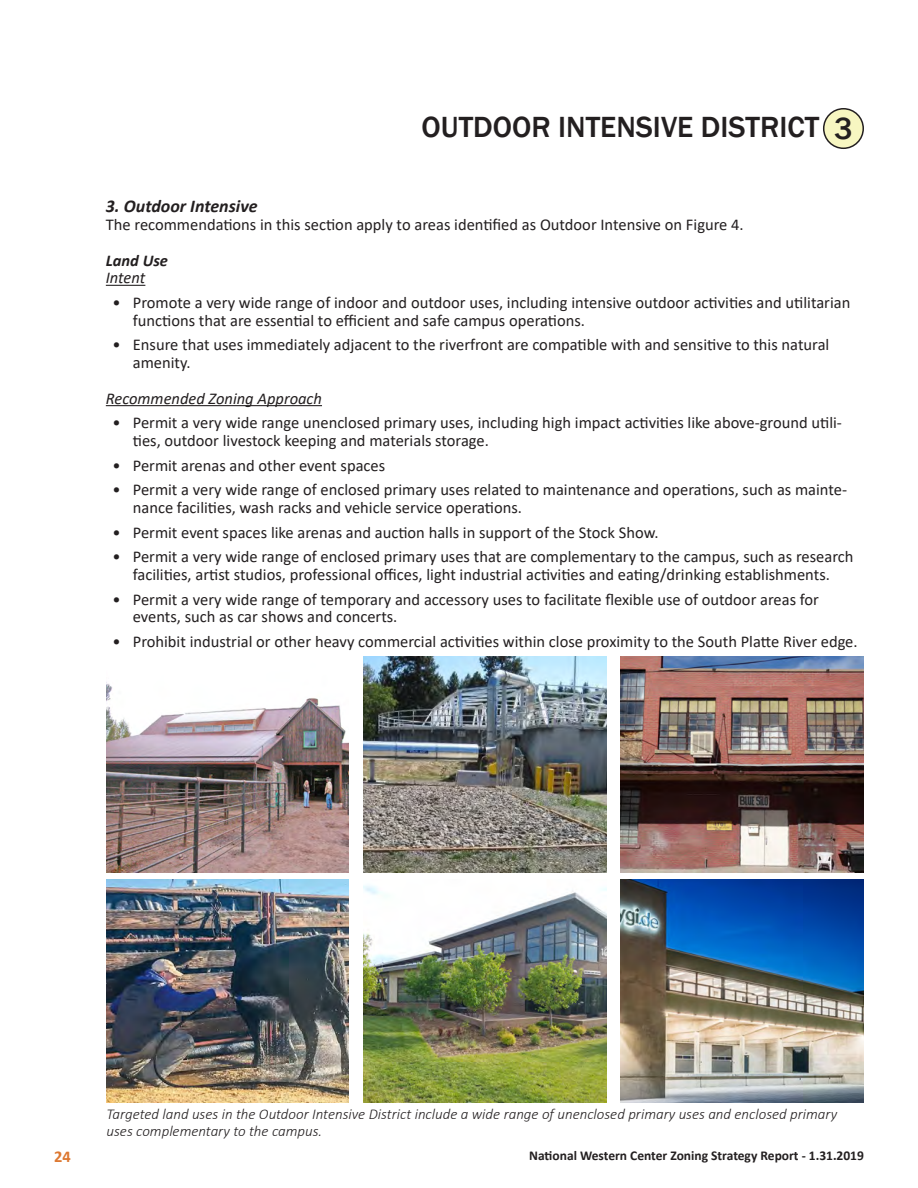
<style>
.page{position:relative;width:918px;height:1188px;background:#fff}
.page>*{position:absolute;margin:0;border:0;box-sizing:border-box;transform-origin:0 0}
.Document_Title{font:500 31.5px "Franklin Gothic";color:#231f20}
.Document_Title-2{font:500 30px "Franklin Gothic";color:#231f20}
.Normal_Head_1{font:italic 700 18px "Calibri";color:#231f20}
.t1{font:16.5px/17.9px "Calibri";color:#231f20}
.Normal_Head_3{font:italic 16.5px "Calibri";color:#231f20}
.Normal_Head_2{font:italic 700 16.5px "Calibri";color:#231f20}
.t2{font:700 16.5px "Calibri";color:#dd7831}
.t3{font:italic 300 15px/16.2px "Calibri";color:#231f20}
.t4{font:700 13.5px "Calibri";color:#231f20}
</style>
<div class="page">
<hr style="left:106px;top:285px;width:39px;height:1px;background:#231f20">
<hr style="left:106px;top:405px;width:216px;height:1px;background:#231f20">
<div style="left:824px;top:109px;width:39px;height:39px;background:#f7f6c1;border-radius:50%"></div>
<div style="left:823px;top:108px;width:41px;height:41px;border:2px solid #231f20;border-radius:50%"></div>
<img style="left:107px;top:684px;width:242px;height:188px">
<img style="left:107px;top:880px;width:242px;height:222px">
<img style="left:364px;top:657px;width:242px;height:215px">
<img style="left:364px;top:885px;width:242px;height:217px">
<img style="left:621px;top:657px;width:242px;height:215px">
<img style="left:621px;top:880px;width:242px;height:222px">
<p class="Document_Title-2" style="left:422px;top:109px;width:399px">OUTDOOR INTENSIVE DISTRICT</p>
<p class="Document_Title" style="left:834px;top:109px;width:20px">3</p>
<p class="Normal_Head_1" style="left:106px;top:194px;width:153px">3. Outdoor Intensive</p>
<p class="t1" style="left:106px;top:215px;width:639px">The recommendations in this section apply to areas identified as Outdoor Intensive on Figure 4.</p>
<p class="Normal_Head_2" style="left:106px;top:248px;width:64px">Land Use</p>
<p class="Normal_Head_3" style="left:106px;top:267px;width:41px">Intent</p>
<p class="t1" style="left:133px;top:293px;width:719px;text-indent:-20px">• Promote a very wide range of indoor and outdoor uses, including intensive outdoor activities and utilitarian functions that are essential to efficient and safe campus operations.</p>
<p class="t1" style="left:133px;top:336px;width:698px;text-indent:-20px">• Ensure that uses immediately adjacent to the riverfront are compatible with and sensitive to this natural amenity.</p>
<p class="Normal_Head_3" style="left:106px;top:387px;width:218px">Recommended Zoning Approach</p>
<p class="t1" style="left:133px;top:414px;width:711px;text-indent:-20px">• Permit a very wide range unenclosed primary uses, including high impact activities like above-ground utili&shy;ties, outdoor livestock keeping and materials storage.</p>
<p class="t1" style="left:113px;top:456px;width:274px">• Permit arenas and other event spaces</p>
<p class="t1" style="left:133px;top:480px;width:716px;text-indent:-20px">• Permit a very wide range of enclosed primary uses related to maintenance and operations, such as mainte&shy;nance facilities, wash racks and vehicle service operations.</p>
<p class="t1" style="left:113px;top:523px;width:548px">• Permit event spaces like arenas and auction halls in support of the Stock Show.</p>
<p class="t1" style="left:113px;top:547px;width:742px;text-align:center">• Permit a very wide range of enclosed primary uses that are complementary to the campus, such as research facilities, artist studios, professional offices, light industrial activities and eating/drinking establishments.</p>
<p class="t1" style="left:133px;top:590px;width:688px;text-indent:-20px">• Permit a very wide range of temporary and accessory uses to facilitate flexible use of outdoor areas for events, such as car shows and concerts.</p>
<p class="t1" style="left:113px;top:632px;width:747px">• Prohibit industrial or other heavy commercial activities within close proximity to the South Platte River edge.</p>
<p class="t3" style="left:107px;top:1106px;width:732px">Targeted land uses in the Outdoor Intensive District include a wide range of unenclosed primary uses and enclosed primary uses complementary to the campus.</p>
<p class="t2" style="left:54px;top:1145px;width:18px">24</p>
<p class="t4" style="left:529px;top:1146px;width:336px">National Western Center Zoning Strategy Report - 1.31.2019</p>
</div>
